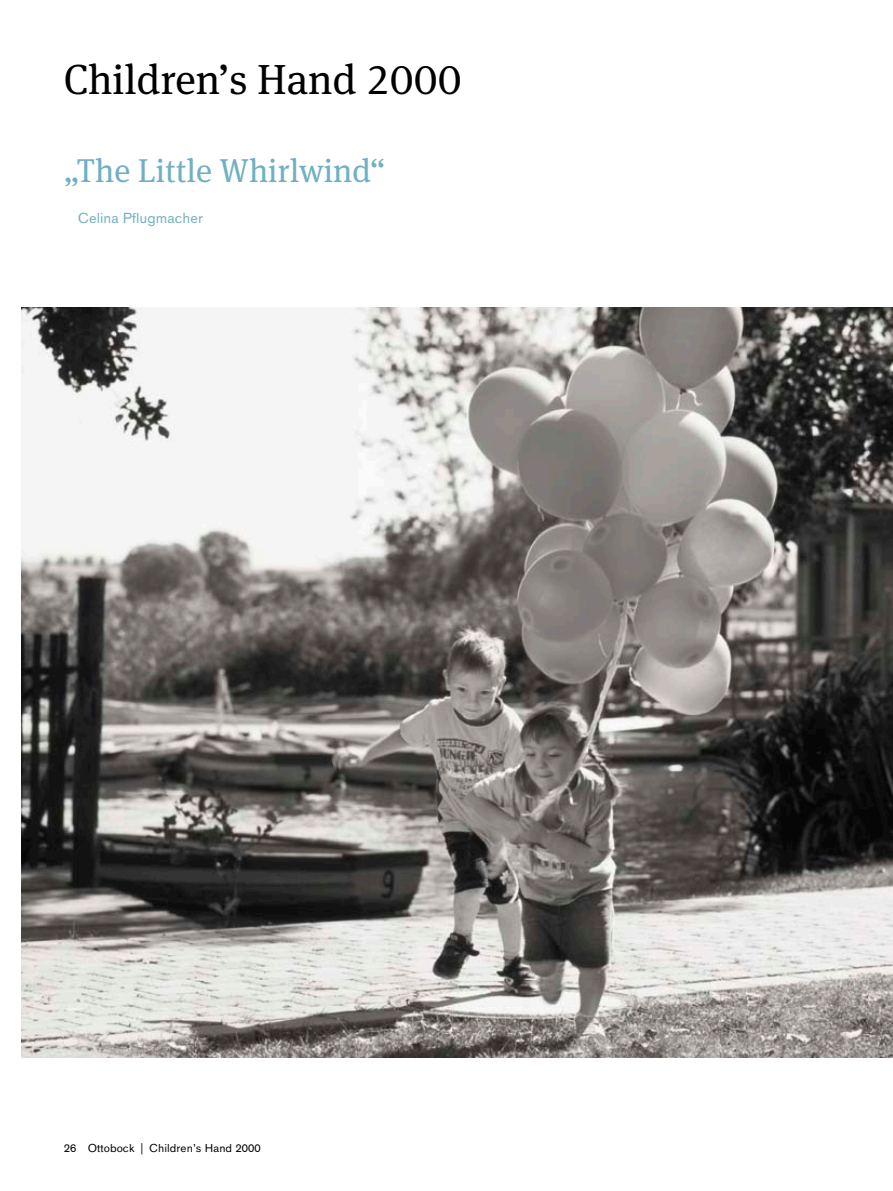
<style>
.page{position:relative;width:893px;height:1191px;background:#fff}
.page>*{position:absolute;margin:0;border:0;box-sizing:border-box;transform-origin:0 0}
.t1{font:42px "OBO Serif";color:#000}
.t2{font:33px "OBO Serif";color:#70b0c2}
.t3{font:14.25px "OBO Sans";color:#70b0c2}
.t4{font:11.25px "OBO Sans";letter-spacing:.005em;color:#000}
</style>
<div class="page">
<img style="left:21px;top:308px;width:872px;height:750px">
<h1 class="t1" style="left:64px;top:55px;width:399px">Children’s Hand 2000</h1>
<h2 class="t2" style="left:64px;top:151px;width:323px">„The Little Whirlwind“</h2>
<p class="t3" style="left:78px;top:210px;width:127px">Celina Pflugmacher</p>
<p class="t4" style="left:64px;top:1141px;width:198px">26 Ottobock | Children’s Hand 2000</p>
</div>
